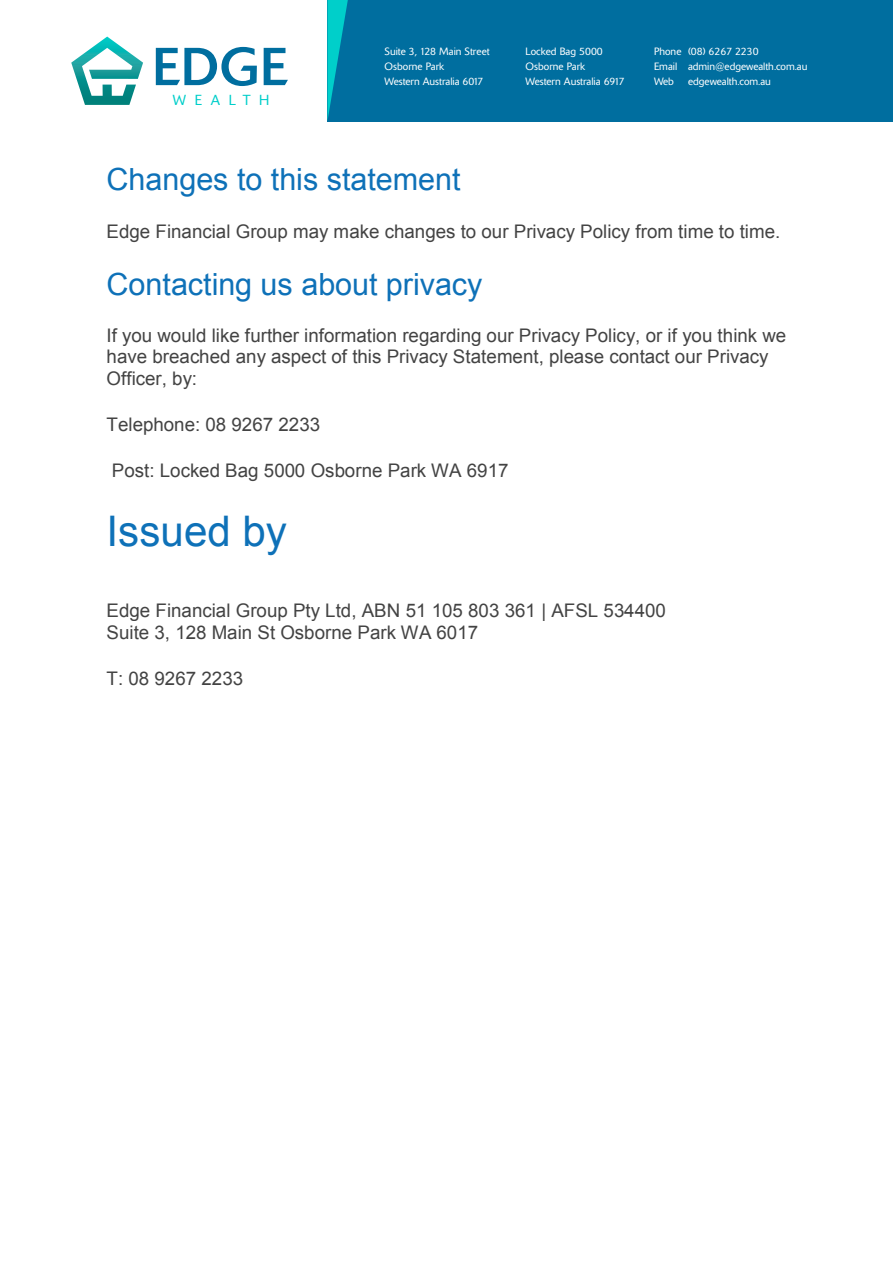
<style>
.page{position:relative;width:893px;height:1263px;background:#fff}
.page>*{position:absolute;margin:0;border:0;box-sizing:border-box;transform-origin:0 0}
.t1{font:52.8px "Delta";color:#006e9f}
.t2{font:42.15px "Arial";color:#0e71b8}
.t3{font:30.6px "Arial";color:#0e71b8}
.t4{font:18.75px/21.6px "Arial";color:#434343}
.t5{font:300 14.4px "Delta";letter-spacing:.6em;color:#00ceca}
.t6{font:300 10.5px/15px "Delta";color:#fff}
</style>
<div class="page">
<div style="left:327px;top:0;width:566px;height:121px;background:#006e9f"></div>
<svg style="left:327px;top:0;width:21px;height:121px"></svg>
<svg style="left:71px;top:37px;width:72px;height:68px"></svg>
<p class="t1" style="left:153px;top:36px;width:137px">EDGE</p>
<p class="t5" style="left:173px;top:91px;width:98px">WEALTH</p>
<p class="t6" style="left:385px;top:44px;width:107px">Suite 3, 128 Main Street<br>Osborne Park<br>Western Australia 6017</p>
<p class="t6" style="left:526px;top:44px;width:100px">Locked Bag 5000<br>Osborne Park<br>Western Australia 6917</p>
<p class="t6" style="left:654px;top:44px;width:155px">Phone (08) 6267 2230<br>Email admin@edgewealth.com.au</p>
<p class="t6" style="left:654px;top:74px;width:21px">Web</p>
<p class="t6" style="left:688px;top:74px;width:84px">edgewealth.com.au</p>
<p class="t3" style="left:107px;top:159px;width:356px">Changes to this statement</p>
<p class="t4" style="left:107px;top:220px;width:675px">Edge Financial Group may make changes to our Privacy Policy from time to time.</p>
<p class="t3" style="left:107px;top:264px;width:377px">Contacting us about privacy</p>
<p class="t4" style="left:107px;top:325px;width:681px">If you would like further information regarding our Privacy Policy, or if you think we have breached any aspect of this Privacy Statement, please contact our Privacy<br>Officer, by:</p>
<p class="t4" style="left:107px;top:414px;width:215px">Telephone: 08 9267 2233</p>
<p class="t4" style="left:112px;top:460px;width:398px">Post: Locked Bag 5000 Osborne Park WA 6917</p>
<p class="t2" style="left:107px;top:503px;width:182px">Issued by</p>
<p class="t4" style="left:107px;top:600px;width:561px">Edge Financial Group Pty Ltd, ABN 51 105 803 361 | AFSL 534400<br>Suite 3, 128 Main St Osborne Park WA 6017</p>
<p class="t4" style="left:107px;top:668px;width:138px">T: 08 9267 2233</p>
</div>
